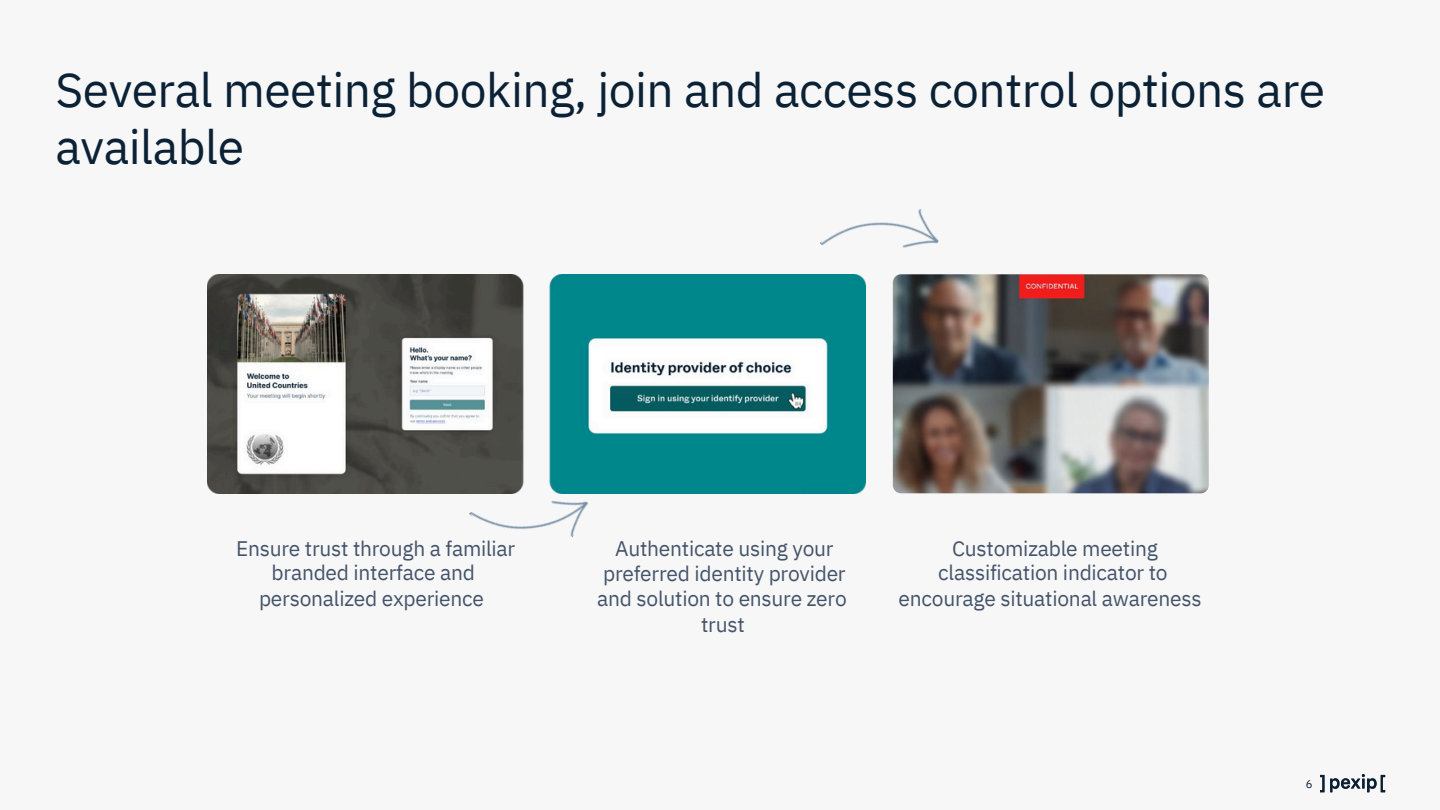
<style>
.page{position:relative;width:1440px;height:810px;background:#f7f7f7}
.page>*{position:absolute;margin:0;border:0;box-sizing:border-box;transform-origin:0 0}
.t1{font:48px/57.3px "IBM Plex Sans";letter-spacing:-.01em;color:#0a2136}
.t2{font:21px/24.8px "IBM Plex Sans";letter-spacing:-.01em;color:#44546a;text-align:center}
.t3{font:11.25px "IBM Plex Sans";color:#0a2136}
</style>
<div class="page">
<img style="left:1320px;top:774px;width:66px;height:18px">
<img style="left:208px;top:274px;width:658px;height:220px">
<img style="left:893px;top:274px;width:316px;height:219px">
<img style="left:469px;top:449px;width:129px;height:89px">
<img style="left:819px;top:209px;width:129px;height:91px">
<p class="t1" style="left:56px;top:60px;width:1271px">Several meeting booking, join and access control options are available</p>
<p class="t2" style="left:236px;top:535px;width:281px">Ensure trust through a familiar branded interface and</p>
<p class="t2" style="left:259px;top:586px;width:227px">personalized experience</p>
<p class="t2" style="left:597px;top:536px;width:251px">Authenticate using your preferred identity provider and solution to ensure zero</p>
<p class="t2" style="left:701px;top:611px;width:45px">trust</p>
<p class="t2" style="left:938px;top:535px;width:231px">Customizable meeting classification indicator to</p>
<p class="t2" style="left:899px;top:586px;width:304px">encourage situational awareness</p>
<h1 class="t3" style="left:1306px;top:777px;width:8px">6</h1>
</div>
